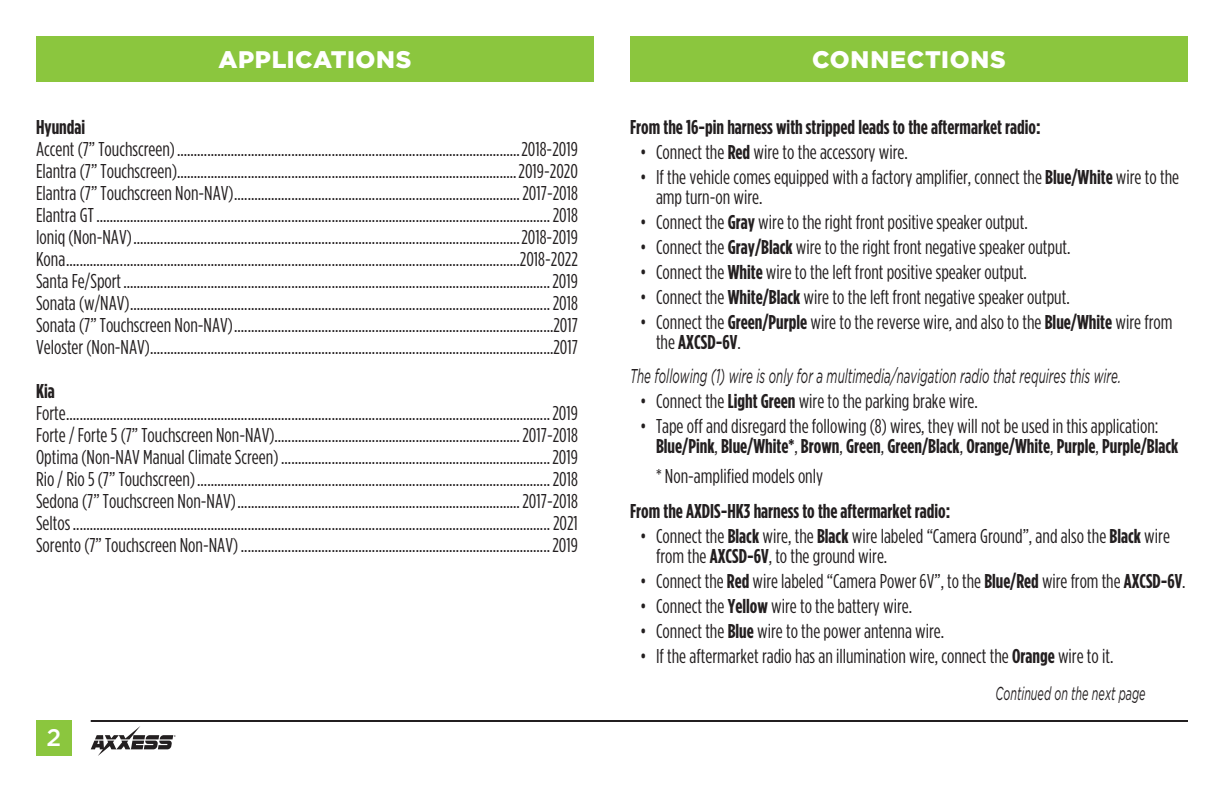
<style>
.page{position:relative;width:1224px;height:792px;background:#fff}
.page>*{position:absolute;margin:0;border:0;box-sizing:border-box;transform-origin:0 0}
.t1{font:900 24px "Gotham";letter-spacing:.025em;color:#fff}
.t2{font:500 24px "Gotham";color:#fff}
.t3{font:20px/22px "Gotham Condensed";color:#231f20}
.t4{font:700 20px "Gotham Condensed";color:#231f20}
.t5{font:italic 20px "Gotham";color:#231f20;scale:.58 1}
.t6{font:italic 18.8px "Gotham";color:#231f20;scale:.58 1}
.s1{font-weight:700}
</style>
<div class="page">
<div style="left:36px;top:36px;width:1152px;height:45px;background:#8bc63e"></div>
<div style="left:36px;top:720px;width:36px;height:36px;background:#8bc63e"></div>
<hr style="left:91px;top:720px;width:1097px;height:2px;background:#231f20">
<svg style="left:91px;top:726px;width:85px;height:30px"></svg>
<div style="left:594px;top:35px;width:36px;height:48px;background:#fff"></div>
<p class="t1" style="left:218px;top:46px;width:195px">APPLICATIONS</p>
<p class="t1" style="left:812px;top:46px;width:195px">CONNECTIONS</p>
<p class="t4" style="left:36px;top:116px;width:51px">Hyundai</p>
<p class="t3" style="left:36px;top:138px;width:544px;text-align:justify">Accent (7” Touchscreen)......................................................................................................2018-2019<br>Elantra (7” Touchscreen).....................................................................................................2019-2020<br>Elantra (7” Touchscreen Non-NAV).....................................................................................2017-2018<br>Elantra GT.......................................................................................................................................2018<br>Ioniq (Non-NAV)...................................................................................................................2018-2019<br>Kona.......................................................................................................................................2018-2022<br>Santa Fe/Sport...............................................................................................................................2019<br>Sonata (w/NAV).............................................................................................................................2018<br>Sonata (7” Touchscreen Non-NAV)...............................................................................................2017<br>Veloster (Non-NAV)........................................................................................................................2017</p>
<p class="t4" style="left:36px;top:380px;width:20px">Kia</p>
<p class="t3" style="left:36px;top:402px;width:544px;text-align:justify">Forte................................................................................................................................................2019<br>Forte / Forte 5 (7” Touchscreen Non-NAV).........................................................................2017-2018<br>Optima (Non-NAV Manual Climate Screen) ................................................................................2019<br>Rio / Rio 5 (7” Touchscreen).........................................................................................................2018<br>Sedona (7” Touchscreen Non-NAV)....................................................................................2017-2018<br>Seltos..............................................................................................................................................2021<br>Sorento (7” Touchscreen Non-NAV) ............................................................................................2019</p>
<p class="t2" style="left:47px;top:723px;width:16px">2</p>
<p class="t4" style="left:630px;top:116px;width:412px">From the 16-pin harness with stripped leads to the aftermarket radio:</p>
<p class="t3" style="left:640px;top:141px;width:269px">• Connect the <span class="s1">Red</span> wire to the accessory wire.</p>
<p class="t3" style="left:656px;top:167px;width:525px;line-height:20px;text-indent:-16px">• If the vehicle comes equipped with a factory amplifier, connect the <span class="s1">Blue/White</span> wire to the amp turn-on wire.</p>
<p class="t3" style="left:640px;top:211px;width:389px">• Connect the <span class="s1">Gray</span> wire to the right front positive speaker output.</p>
<p class="t3" style="left:640px;top:236px;width:432px">• Connect the <span class="s1">Gray/Black</span> wire to the right front negative speaker output.</p>
<p class="t3" style="left:640px;top:261px;width:388px">• Connect the <span class="s1">White</span> wire to the left front positive speaker output.</p>
<p class="t3" style="left:640px;top:286px;width:431px">• Connect the <span class="s1">White/Black</span> wire to the left front negative speaker output.</p>
<p class="t3" style="left:656px;top:312px;width:518px;line-height:20px;text-indent:-16px">• Connect the <span class="s1">Green/Purple</span> wire to the reverse wire, and also to the <span class="s1">Blue/White</span> wire from the <span class="s1">AXCSD-6V</span>.</p>
<p class="t5" style="left:630px;top:365px;width:848px">The following (1) wire is only for a multimedia/navigation radio that requires this wire.</p>
<p class="t3" style="left:640px;top:390px;width:339px">• Connect the <span class="s1">Light Green</span> wire to the parking brake wire.</p>
<p class="t3" style="left:656px;top:416px;width:524px;line-height:20px;text-indent:-16px">• Tape off and disregard the following (8) wires, they will not be used in this application:<br><span class="s1">Blue/Pink</span>, <span class="s1">Blue/White*</span>, <span class="s1">Brown</span>, <span class="s1">Green</span>, <span class="s1">Green/Black</span>, <span class="s1">Orange/White</span>, <span class="s1">Purple</span>, <span class="s1">Purple/Black</span></p>
<p class="t3" style="left:656px;top:465px;width:169px">* Non-amplified models only</p>
<p class="t4" style="left:630px;top:499px;width:322px">From the AXDIS-HK3 harness to the aftermarket radio:</p>
<p class="t3" style="left:656px;top:525px;width:516px;line-height:20px;text-indent:-16px">• Connect the <span class="s1">Black</span> wire, the <span class="s1">Black</span> wire labeled “Camera Ground”, and also the <span class="s1">Black</span> wire from the <span class="s1">AXCSD-6V</span>, to the ground wire.</p>
<p class="t3" style="left:640px;top:569px;width:547px">• Connect the <span class="s1">Red</span> wire labeled “Camera Power 6V”, to the <span class="s1">Blue/Red</span> wire from the <span class="s1">AXCSD-6V</span>.</p>
<p class="t3" style="left:640px;top:594px;width:274px">• Connect the <span class="s1">Yellow</span> wire to the battery wire.</p>
<p class="t3" style="left:640px;top:619px;width:306px">• Connect the <span class="s1">Blue</span> wire to the power antenna wire.</p>
<p class="t3" style="left:640px;top:644px;width:475px">• If the aftermarket radio has an illumination wire, connect the <span class="s1">Orange</span> wire to it.</p>
<p class="t6" style="left:996px;top:683px;width:260px">Continued on the next page</p>
</div>
